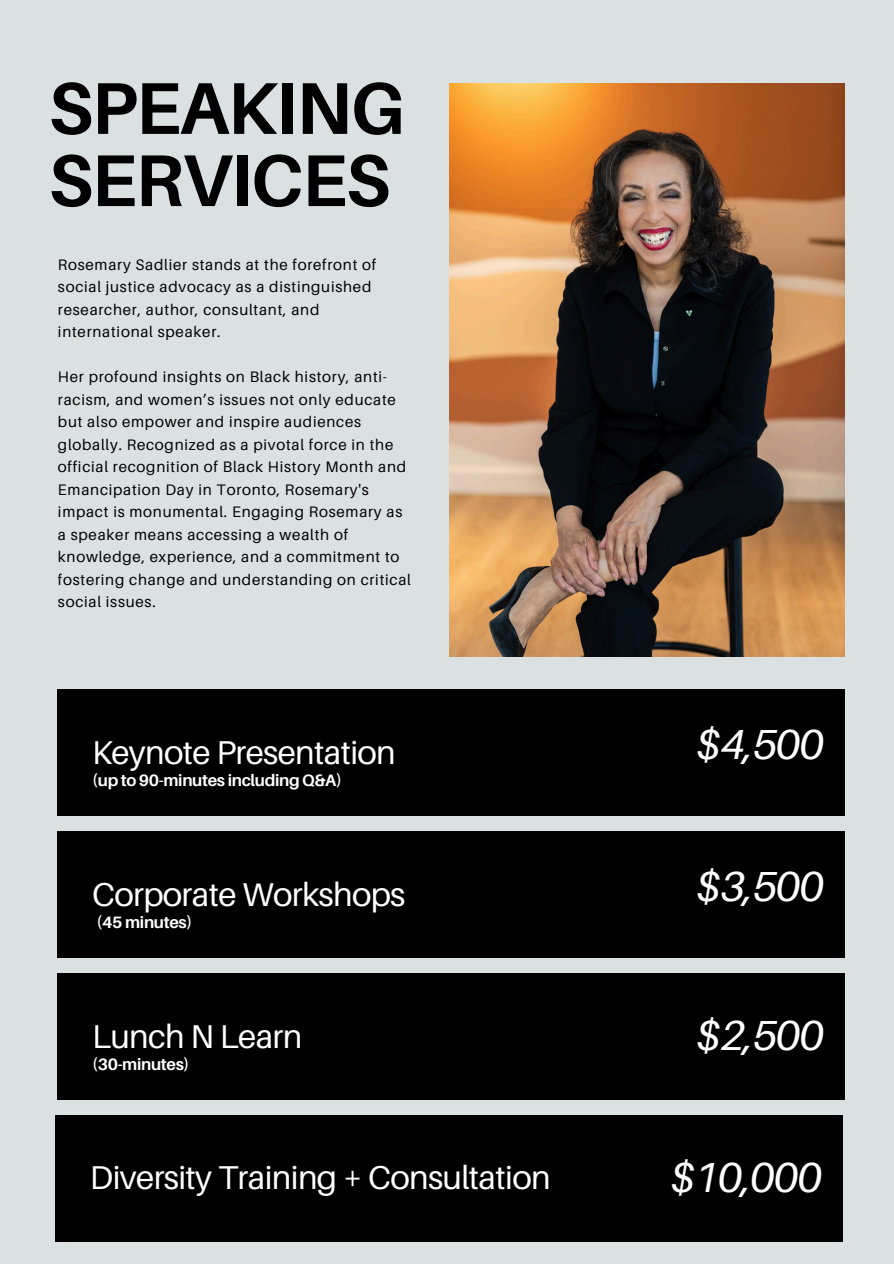
<style>
.page{position:relative;width:894px;height:1264px;background:#fff}
.page>*{position:absolute;margin:0;border:0;box-sizing:border-box;transform-origin:0 0}
.t1{font:700 73.35px/72.2px "Aileron";letter-spacing:-.02em;color:#000}
.t2{font:italic 42px "Aileron";letter-spacing:-.02em;color:#fff}
.t3{font:33px "Aileron";letter-spacing:-.02em;color:#fff}
.t4{font:700 16.5px "Aileron";letter-spacing:-.02em;color:#fff}
.t5{font:15.15px/22.5px "Aileron";letter-spacing:.05em;color:#000}
</style>
<div class="page">
<div style="left:0;top:0;width:893px;height:1263px;background:#dbe0e0"></div>
<img style="left:449px;top:84px;width:395px;height:572px">
<div style="left:58px;top:689px;width:786px;height:126px;background:#000"></div>
<div style="left:58px;top:831px;width:786px;height:126px;background:#000"></div>
<div style="left:58px;top:973px;width:786px;height:126px;background:#000"></div>
<div style="left:56px;top:1115px;width:786px;height:126px;background:#000"></div>
<p class="t1" style="left:48px;top:71px;width:357px">SPEAKING<br>SERVICES</p>
<h4 class="t5" style="left:58px;top:253px;width:320px">Rosemary Sadlier stands at the forefront of social justice advocacy as a distinguished researcher, author, consultant, and international speaker.</h4>
<p class="t5" style="left:58px;top:365px;width:354px">Her profound insights on Black history, anti&shy;racism, and women’s issues not only educate but also empower and inspire audiences globally. Recognized as a pivotal force in the official recognition of Black History Month and Emancipation Day in Toronto, Rosemary's impact is monumental. Engaging Rosemary as a speaker means accessing a wealth of knowledge, experience, and a commitment to fostering change and understanding on critical social issues.</p>
<h3 class="t3" style="left:92px;top:732px;width:305px">Keynote Presentation</h3>
<p class="t4" style="left:92px;top:770px;width:251px">(up to 90-minutes including Q&amp;A)</p>
<h4 class="t3" style="left:92px;top:874px;width:315px">Corporate Workshops</h4>
<h3 class="t4" style="left:97px;top:912px;width:97px">(45 minutes)</h3>
<h3 class="t3" style="left:92px;top:1015px;width:212px">Lunch N Learn</h3>
<p class="t4" style="left:92px;top:1053px;width:99px">(30-minutes)</p>
<h4 class="t3" style="left:90px;top:1157px;width:462px">Diversity Training + Consultation</h4>
<p class="t2" style="left:696px;top:718px;width:129px">$4,500</p>
<p class="t2" style="left:696px;top:860px;width:129px">$3,500</p>
<p class="t2" style="left:696px;top:1009px;width:129px">$2,500</p>
<h3 class="t2" style="left:671px;top:1151px;width:152px">$10,000</h3>
</div>
